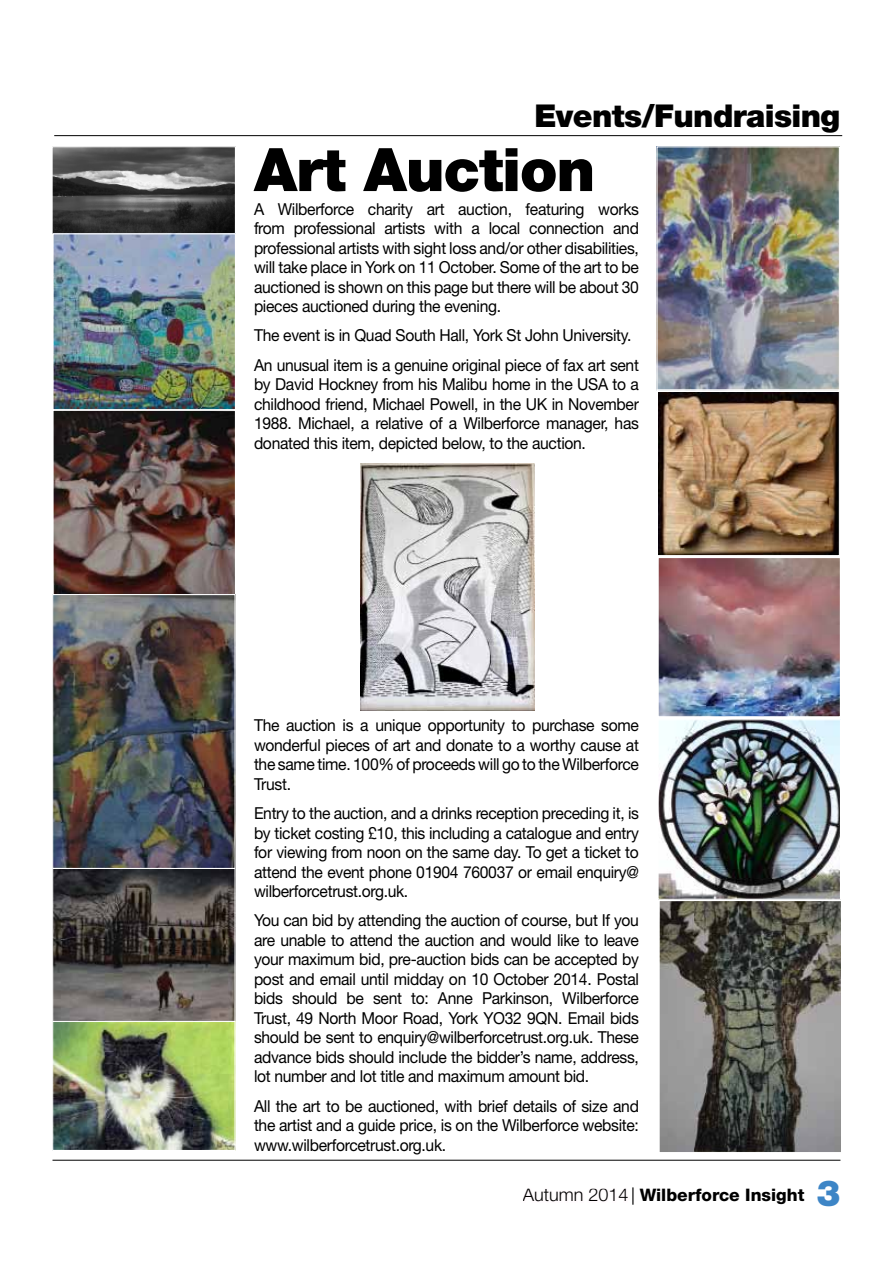
<style>
.page{position:relative;width:893px;height:1263px;background:#fff}
.page>*{position:absolute;margin:0;border:0;box-sizing:border-box;transform-origin:0 0}
.t1{font:900 60px "Helvetica Neue LT Std";letter-spacing:-.02em;color:#000}
.t2{font:900 31.5px "Helvetica Neue LT Std";letter-spacing:-.02em;color:#000}
.t3{font:300 18px "Helvetica Neue LT Std";color:#000}
.t4{font:800 17.25px "Helvetica Neue LT Std";color:#000}
.t5{font:16.5px/19.5px "Helvetica Neue LT Std";letter-spacing:-.02em;color:#000;text-align:justify;scale:.95 1}
.s1{font-weight:400}
.s2{font-weight:900;font-size:36px;color:#3d85c6}
</style>
<div class="page">
<img style="left:54px;top:148px;width:180px;height:1001px">
<div style="left:52px;top:146px;width:184px;height:89px;border:1px solid #fff"></div>
<div style="left:53px;top:233px;width:183px;height:177px;border:1px solid #fff"></div>
<div style="left:53px;top:410px;width:183px;height:186px;border:1px solid #fff"></div>
<div style="left:52px;top:867px;width:184px;height:155px;border:1px solid #fff"></div>
<img style="left:659px;top:721px;width:181px;height:430px">
<div style="left:659px;top:900px;width:183px;height:253px;border:1px solid #fff"></div>
<img style="left:658px;top:148px;width:181px;height:567px">
<div style="left:657px;top:557px;width:184px;height:160px;border:1px solid #fff"></div>
<div style="left:656px;top:146px;width:184px;height:245px;border:1px solid #fff"></div>
<div style="left:657px;top:719px;width:184px;height:181px;border:1px solid #fff"></div>
<div style="left:656px;top:389px;width:184px;height:167px;border:1px solid #fff"></div>
<div style="left:52px;top:1021px;width:184px;height:130px;border:1px solid #fff"></div>
<div style="left:52px;top:594px;width:184px;height:275px;border:1px solid #fff"></div>
<img style="left:361px;top:464px;width:173px;height:247px">
<hr style="left:52px;top:1160px;width:788px;height:1px;background:#000">
<hr style="left:54px;top:135px;width:788px;height:1px;background:#000">
<h2 class="t2" style="left:534px;top:97px;width:308px">Events/Fundraising</h2>
<h1 class="t1" style="left:254px;top:134px;width:343px">Art Auction</h1>
<p class="t5" style="left:254px;top:199px;width:407px">A Wilberforce charity art auction, featuring works from professional artists with a local connection and professional artists with sight loss and/or other disabilities, will take place in York on 11 October. Some of the art to be auctioned is shown on this page but there will be about 30 pieces auctioned during the evening.</p>
<p class="t5" style="left:254px;top:321px;width:407px;line-height:29.2px">The event is in Quad South Hall, York St John University.<br>An unusual item is a genuine original piece of fax art sent</p>
<p class="t5" style="left:254px;top:374px;width:407px">by David Hockney from his Malibu home in the USA to a childhood friend, Michael Powell, in the UK in November 1988. Michael, a relative of a Wilberforce manager, has donated this item, depicted below, to the auction.</p>
<p class="t5" style="left:254px;top:715px;width:407px">The auction is a unique opportunity to purchase some wonderful pieces of art and donate to a worthy cause at the same time. 100% of proceeds will go to the Wilberforce Trust.</p>
<p class="t5" style="left:254px;top:803px;width:407px">Entry to the auction, and a drinks reception preceding it, is by ticket costing £10, this including a catalogue and entry for viewing from noon on the same day. To get a ticket to attend the event phone 01904 760037 or email enquiry@ wilberforcetrust.org.uk.</p>
<p class="t5" style="left:254px;top:910px;width:407px">You can bid by attending the auction of course, but If you are unable to attend the auction and would like to leave your maximum bid, pre-auction bids can be accepted by post and email until midday on 10 October 2014. Postal bids should be sent to: Anne Parkinson, Wilberforce Trust, 49 North Moor Road, York YO32 9QN. Email bids should be sent to enquiry@wilberforcetrust.org.uk. These advance bids should include the bidder’s name, address, lot number and lot title and maximum amount bid.</p>
<p class="t5" style="left:254px;top:1096px;width:407px">All the art to be auctioned, with brief details of size and the artist and a guide price, is on the Wilberforce website: www.wilberforcetrust.org.uk.</p>
<p class="t4" style="left:533px;top:1185px;width:309px"><span class="s1">Winter 2014 |</span> Wilberforce Insight <span class="s2">3</span></p>
<p class="t3" style="left:523px;top:1184px;width:107px">Autumn 2014</p>
</div>
